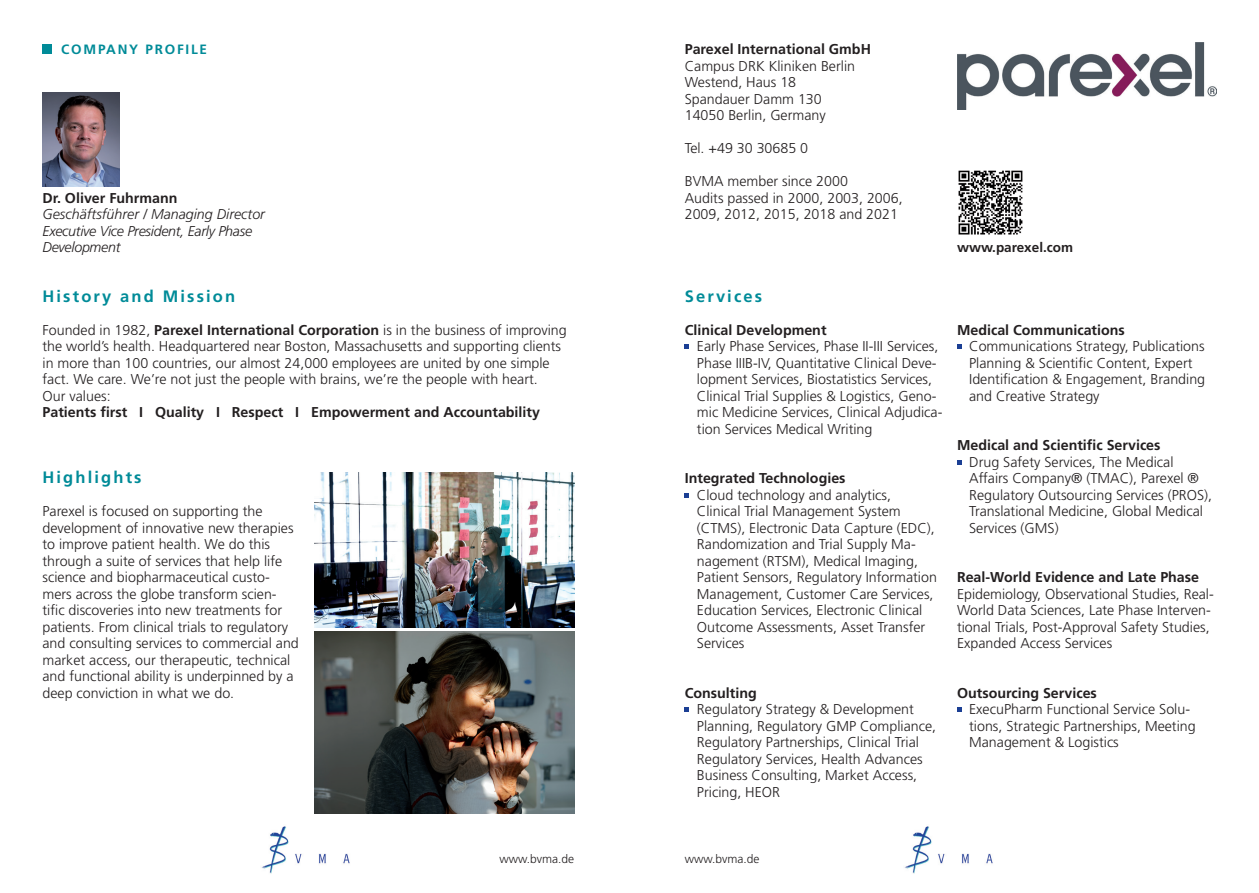
<style>
.page{position:relative;width:1259px;height:893px;background:#fff}
.page>*{position:absolute;margin:0;border:0;box-sizing:border-box;transform-origin:0 0}
.t1{font:700 16.5px "Frutiger";letter-spacing:.13em;color:#008b98}
.t2{font:300 14.25px/16.5px "Frutiger";color:#231f20}
.t3{font:700 14.25px "Frutiger";color:#231f20}
.t4{font:italic 300 14.25px/16.5px "Frutiger";letter-spacing:-.02em;color:#231f20}
.t5{font:700 13.5px "Frutiger";color:#231f20}
.t6{font:700 13.5px "Frutiger";letter-spacing:.13em;color:#008b98}
.t7{font:300 12px "Frutiger";color:#231f20}
.s1{font-weight:700}
</style>
<div class="page">
<div style="left:43px;top:45px;width:9px;height:9px;background:#008b98"></div>
<img style="left:261px;top:826px;width:89px;height:48px">
<img style="left:904px;top:826px;width:89px;height:48px">
<img style="left:958px;top:170px;width:65px;height:65px">
<img style="left:957px;top:43px;width:259px;height:67px">
<svg style="left:685px;top:344px;width:4px;height:5px"></svg>
<svg style="left:685px;top:493px;width:4px;height:4px"></svg>
<svg style="left:685px;top:707px;width:4px;height:5px"></svg>
<svg style="left:957px;top:344px;width:4px;height:5px"></svg>
<svg style="left:957px;top:460px;width:4px;height:4px"></svg>
<svg style="left:957px;top:707px;width:4px;height:5px"></svg>
<img style="left:43px;top:92px;width:76px;height:94px">
<img style="left:315px;top:472px;width:259px;height:156px">
<img style="left:315px;top:632px;width:259px;height:181px">
<p class="t6" style="left:61px;top:41px;width:147px">COMPANY PROFILE</p>
<p class="t3" style="left:43px;top:189px;width:136px">Dr. Oliver Fuhrmann</p>
<p class="t4" style="left:43px;top:206px;width:224px">Geschäftsführer / Managing Director<br>Executive Vice President, Early Phase<br>Development</p>
<p class="t3" style="left:685px;top:41px;width:188px">Parexel International GmbH</p>
<p class="t2" style="left:685px;top:57px;width:172px">Campus DRK Kliniken Berlin<br>Westend, Haus 18<br>Spandauer Damm 130<br>14050 Berlin, Germany</p>
<p class="t2" style="left:685px;top:140px;width:125px">Tel. +49 30 30685 0</p>
<p class="t2" style="left:685px;top:173px;width:219px">BVMA member since 2000<br>Audits passed in 2000, 2003, 2006,<br>2009, 2012, 2015, 2018 and 2021</p>
<p class="t1" style="left:43px;top:286px;width:194px">History and Mission</p>
<p class="t1" style="left:685px;top:286px;width:79px">Services</p>
<p class="t2" style="left:43px;top:321px;width:526px">Founded in 1982, <span class="s1">Parexel International Corporation</span> is in the business of improving the world’s health. Headquartered near Boston, Massachusetts and supporting clients in more than 100 countries, our almost 24,000 employees are united by one simple fact. We care. We’re not just the people with brains, we’re the people with heart.<br>Our values:</p>
<p class="t3" style="left:43px;top:404px;width:499px">Patients first I Quality I Respect I Empowerment and Accountability</p>
<p class="t1" style="left:43px;top:468px;width:101px">Highlights</p>
<p class="t2" style="left:43px;top:503px;width:258px">Parexel is focused on supporting the development of innovative new therapies to improve patient health. We do this through a suite of services that help life science and biopharmaceutical custo&shy;mers across the globe transform scien&shy;tific discoveries into new treatments for patients. From clinical trials to regulatory and consulting services to commercial and market access, our therapeutic, technical and functional ability is underpinned by a deep conviction in what we do.</p>
<p class="t3" style="left:685px;top:321px;width:143px">Clinical Development</p>
<p class="t2" style="left:697px;top:338px;width:247px">Early Phase Services, Phase II-III Services, Phase IIIB-IV, Quantitative Clinical Deve&shy;lopment Services, Biostatistics Services, Clinical Trial Supplies &amp; Logistics, Geno&shy;mic Medicine Services, Clinical Adjudica&shy;tion Services Medical Writing</p>
<p class="t3" style="left:685px;top:470px;width:162px">Integrated Technologies</p>
<p class="t2" style="left:697px;top:486px;width:241px">Cloud technology and analytics, Clinical Trial Management System (CTMS), Electronic Data Capture (EDC), Randomization and Trial Supply Ma&shy;nagement (RTSM), Medical Imaging, Patient Sensors, Regulatory Information Management, Customer Care Services, Education Services, Electronic Clinical Outcome Assessments, Asset Transfer Services</p>
<p class="t3" style="left:685px;top:684px;width:74px">Consulting</p>
<p class="t2" style="left:697px;top:701px;width:241px">Regulatory Strategy &amp; Development Planning, Regulatory GMP Compliance, Regulatory Partnerships, Clinical Trial Regulatory Services, Health Advances Business Consulting, Market Access, Pricing, HEOR</p>
<p class="t5" style="left:957px;top:239px;width:118px">www.parexel.com</p>
<p class="t3" style="left:957px;top:321px;width:169px">Medical Communications</p>
<p class="t2" style="left:969px;top:338px;width:237px">Communications Strategy, Publications Planning &amp; Scientific Content, Expert Identification &amp; Engagement, Branding and Creative Strategy</p>
<p class="t3" style="left:957px;top:437px;width:205px">Medical and Scientific Services</p>
<p class="t2" style="left:969px;top:453px;width:244px">Drug Safety Services, The Medical Affairs Company® (TMAC), Parexel ® Regulatory Outsourcing Services (PROS), Translational Medicine, Global Medical Services (GMS)</p>
<p class="t3" style="left:957px;top:569px;width:244px">Real-World Evidence and Late Phase</p>
<p class="t2" style="left:957px;top:585px;width:258px">Epidemiology, Observational Studies, Real-World Data Sciences, Late Phase Interven&shy;tional Trials, Post-Approval Safety Studies, Expanded Access Services</p>
<p class="t3" style="left:957px;top:684px;width:141px">Outsourcing Services</p>
<p class="t2" style="left:969px;top:701px;width:228px">ExecuPharm Functional Service Solu&shy;tions, Strategic Partnerships, Meeting<br>Management &amp; Logistics</p>
<p class="t7" style="left:499px;top:852px;width:76px">www.bvma.de</p>
<p class="t7" style="left:685px;top:852px;width:76px">www.bvma.de</p>
</div>
